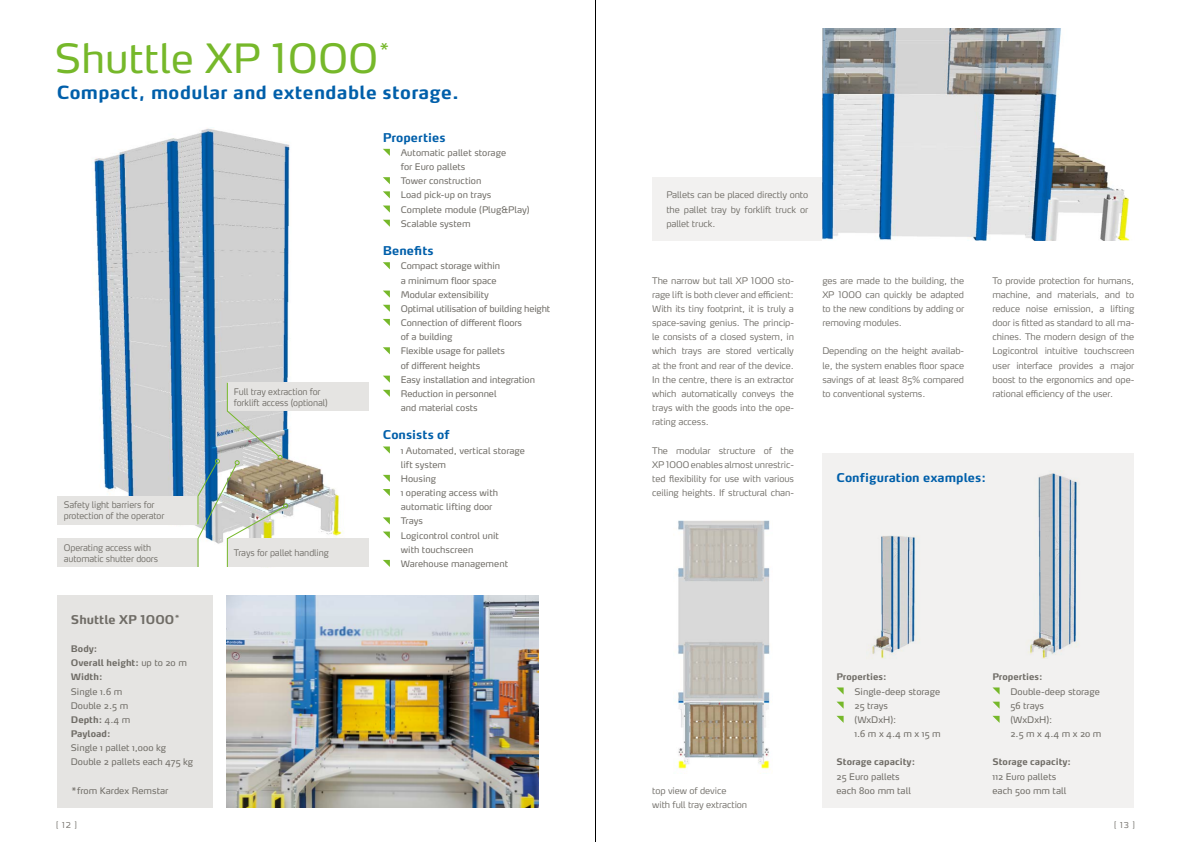
<style>
.page{position:relative;width:1191px;height:842px;background:#fff}
.page>*{position:absolute;margin:0;border:0;box-sizing:border-box;transform-origin:0 0}
.t1{font:40px "Max OT";color:#76b82a}
.t2{font:700 18px "Max OT";letter-spacing:.02em;color:#005faa}
.t3{font:17.4px "Max OT";color:#76b82a}
.t4{font:700 12px "Max OT";letter-spacing:.005em;color:#005faa}
.t5{font:700 12px "Max OT";color:#6f6c66}
.t6{font:300 9px/14.2px "Max OT";letter-spacing:-.01em;color:#6f6c66;text-align:justify}
.t7{font:9px/14.2px "Max OT";color:#6f6c66}
.t8{font:300 9px/10.8px "Max OT";letter-spacing:-.01em;color:#6f6c66;scale:.96 1}
.t9{font:700 9px/14.2px "Max OT";color:#6f6c66}
.t10{font:300 8px "Max OT";color:#6f6c66}
.s1{font-weight:400}
.s2{font-weight:700}
</style>
<div class="page">
<img style="left:678px;top:520px;width:93px;height:254px">
<img style="left:76px;top:128px;width:279px;height:411px">
<div style="left:822px;top:454px;width:312px;height:354px;background:#f2f1f0"></div>
<div style="left:652px;top:177px;width:170px;height:64px;background:#f2f1f0"></div>
<svg style="left:836px;top:687px;width:7px;height:7px"></svg>
<svg style="left:837px;top:702px;width:6px;height:6px"></svg>
<svg style="left:837px;top:716px;width:6px;height:6px"></svg>
<svg style="left:992px;top:687px;width:7px;height:7px"></svg>
<svg style="left:993px;top:702px;width:6px;height:6px"></svg>
<svg style="left:992px;top:716px;width:7px;height:7px"></svg>
<img style="left:1028px;top:473px;width:49px;height:185px">
<img style="left:872px;top:535px;width:44px;height:124px">
<img style="left:822px;top:28px;width:308px;height:213px">
<div style="left:57px;top:539px;width:141px;height:28px;background:#e5e4e2"></div>
<div style="left:227px;top:539px;width:142px;height:28px;background:#e5e4e2"></div>
<div style="left:227px;top:383px;width:142px;height:28px;background:#e5e4e2"></div>
<div style="left:57px;top:496px;width:141px;height:28px;background:#e5e4e2"></div>
<svg style="left:197px;top:382px;width:91px;height:186px"></svg>
<img style="left:227px;top:595px;width:312px;height:213px">
<div style="left:57px;top:595px;width:156px;height:213px;background:#e5e4e2"></div>
<svg style="left:383px;top:149px;width:7px;height:7px"></svg>
<svg style="left:383px;top:177px;width:7px;height:7px"></svg>
<svg style="left:383px;top:191px;width:7px;height:7px"></svg>
<svg style="left:383px;top:206px;width:7px;height:7px"></svg>
<svg style="left:383px;top:220px;width:7px;height:7px"></svg>
<svg style="left:383px;top:446px;width:7px;height:8px"></svg>
<svg style="left:383px;top:475px;width:7px;height:7px"></svg>
<svg style="left:383px;top:489px;width:7px;height:7px"></svg>
<svg style="left:383px;top:517px;width:7px;height:7px"></svg>
<svg style="left:383px;top:531px;width:7px;height:8px"></svg>
<svg style="left:383px;top:560px;width:7px;height:7px"></svg>
<svg style="left:383px;top:262px;width:7px;height:7px"></svg>
<svg style="left:383px;top:291px;width:7px;height:7px"></svg>
<svg style="left:383px;top:305px;width:7px;height:7px"></svg>
<svg style="left:383px;top:319px;width:7px;height:7px"></svg>
<svg style="left:383px;top:347px;width:7px;height:7px"></svg>
<svg style="left:383px;top:376px;width:7px;height:7px"></svg>
<svg style="left:383px;top:390px;width:7px;height:7px"></svg>
<hr style="left:595px;top:0;width:1px;height:842px;background:#000">
<h1 class="t1" style="left:55px;top:33px;width:325px">Shuttle XP 1000</h1>
<h3 class="t3" style="left:378px;top:39px;width:14px">*</h3>
<h2 class="t2" style="left:57px;top:81px;width:404px">Compact, modular and extendable storage.</h2>
<p class="t8" style="left:64px;top:499px;width:106px">Safety light barriers for protection of the operator</p>
<p class="t8" style="left:234px;top:386px;width:99px">Full tray extraction for forklift access (optional)</p>
<p class="t8" style="left:64px;top:542px;width:100px">Operating access with automatic shutter doors</p>
<p class="t8" style="left:234px;top:547px;width:100px">Trays for pallet handling</p>
<h3 class="t5" style="left:71px;top:611px;width:110px">Shuttle XP 1000<sup>*</sup></h3>
<p class="t9" style="left:71px;top:641px;width:117px">Body:<br>Overall height: <span class="s1">up to 20 m<br></span>Width:</p>
<p class="t7" style="left:71px;top:684px;width:61px">Single 1.6 m<br>Double 2.5 m<br><span class="s2">Depth:</span> 4.4 m<br><span class="s2">Payload:</span></p>
<p class="t7" style="left:71px;top:741px;width:124px">Single 1 pallet 1,000 kg<br>Double 2 pallets each 475 kg</p>
<p class="t7" style="left:71px;top:783px;width:99px">*from Kardex Remstar</p>
<h3 class="t4" style="left:383px;top:130px;width:64px">Properties</h3>
<p class="t7" style="left:401px;top:145px;width:130px">Automatic pallet storage<br>for Euro pallets<br>Tower construction<br>Load pick-up on trays<br>Complete module (Plug&amp;Play)<br>Scalable system</p>
<h3 class="t4" style="left:383px;top:243px;width:52px">Benefits</h3>
<p class="t7" style="left:401px;top:259px;width:151px">Compact storage within<br>a minimum floor space<br>Modular extensibility<br>Optimal utilisation of building height<br>Connection of different floors<br>of a building<br>Flexible usage for pallets<br>of different heights<br>Easy installation and integration<br>Reduction in personnel<br>and material costs</p>
<h3 class="t4" style="left:383px;top:427px;width:68px">Consists of</h3>
<p class="t7" style="left:401px;top:443px;width:126px">1 Automated, vertical storage lift system<br>Housing<br>1 operating access with automatic lifting door<br>Trays<br>Logicontrol control unit<br>with touchscreen<br>Warehouse management</p>
<p class="t6" style="left:666px;top:188px;width:143px">Pallets can be placed directly onto the pallet tray by forklift truck or pallet truck.</p>
<p class="t6" style="left:652px;top:273px;width:143px">The narrow but tall XP 1000 sto&shy;rage lift is both clever and efficient:<br>With its tiny footprint, it is truly a space-saving genius. The princip&shy;le consists of a closed system, in which trays are stored vertically at the front and rear of the device.<br>In the centre, there is an extractor which automatically conveys the trays with the goods into the ope&shy;rating access.</p>
<p class="t6" style="left:652px;top:443px;width:143px">The modular structure of the XP 1000 enables almost unrestric&shy;ted flexibility for use with various ceiling heights. If structural chan-</p>
<p class="t6" style="left:822px;top:273px;width:143px">ges are made to the building, the XP 1000 can quickly be adapted to the new conditions by adding or removing modules.</p>
<p class="t6" style="left:822px;top:344px;width:143px">Depending on the height availab&shy;le, the system enables floor space savings of at least 85% compared to conventional systems.</p>
<p class="t6" style="left:992px;top:273px;width:143px">To provide protection for humans, machine, and materials, and to reduce noise emission, a lifting door is fitted as standard to all ma&shy;chines. The modern design of the Logicontrol intuitive touchscreen user interface provides a major boost to the ergonomics and ope&shy;rational efficiency of the user.</p>
<h3 class="t4" style="left:836px;top:470px;width:151px">Configuration examples:</h3>
<p class="t6" style="left:652px;top:783px;width:96px">top view of device<br>with full tray extraction</p>
<p class="t9" style="left:836px;top:670px;width:52px">Properties:</p>
<p class="t7" style="left:854px;top:684px;width:88px">Single-deep storage<br>25 trays<br>(WxDxH):<br>1.6 m x 4.4 m x 15 m</p>
<p class="t9" style="left:836px;top:755px;width:80px">Storage capacity:</p>
<p class="t7" style="left:836px;top:769px;width:76px">25 Euro pallets each 800 mm tall</p>
<p class="t7" style="left:854px;top:684px;width:49px">Breit 17 m</p>
<p class="t7" style="left:854px;top:698px;width:47px">Tiefe 29 m</p>
<p class="t7" style="left:854px;top:712px;width:46px">Höhe 12 m</p>
<p class="t7" style="left:859px;top:727px;width:57px">Einlagerbahn</p>
<p class="t9" style="left:836px;top:769px;width:73px">Lagerkapazi ät:</p>
<p class="t7" style="left:836px;top:783px;width:72px">176 Europaletten</p>
<p class="t9" style="left:992px;top:670px;width:52px">Properties:</p>
<p class="t7" style="left:1010px;top:684px;width:92px">Double-deep storage<br>56 trays<br>(WxDxH):<br>2.5 m x 4.4 m x 20 m</p>
<p class="t9" style="left:992px;top:755px;width:80px">Storage capacity:</p>
<p class="t7" style="left:992px;top:769px;width:75px">112 Euro pallets each 500 mm tall</p>
<p class="t7" style="left:1010px;top:684px;width:65px">Breite 36 m<br>Tiefe 29 m<br>Höhe 12 m<br>3 Einlagerbahn</p>
<p class="t9" style="left:992px;top:769px;width:73px">Lagerka azität:</p>
<p class="t7" style="left:992px;top:783px;width:72px">176 Europaletten</p>
<p class="t10" style="left:56px;top:820px;width:22px">[12]</p>
<p class="t10" style="left:1114px;top:820px;width:22px">[13]</p>
</div>
